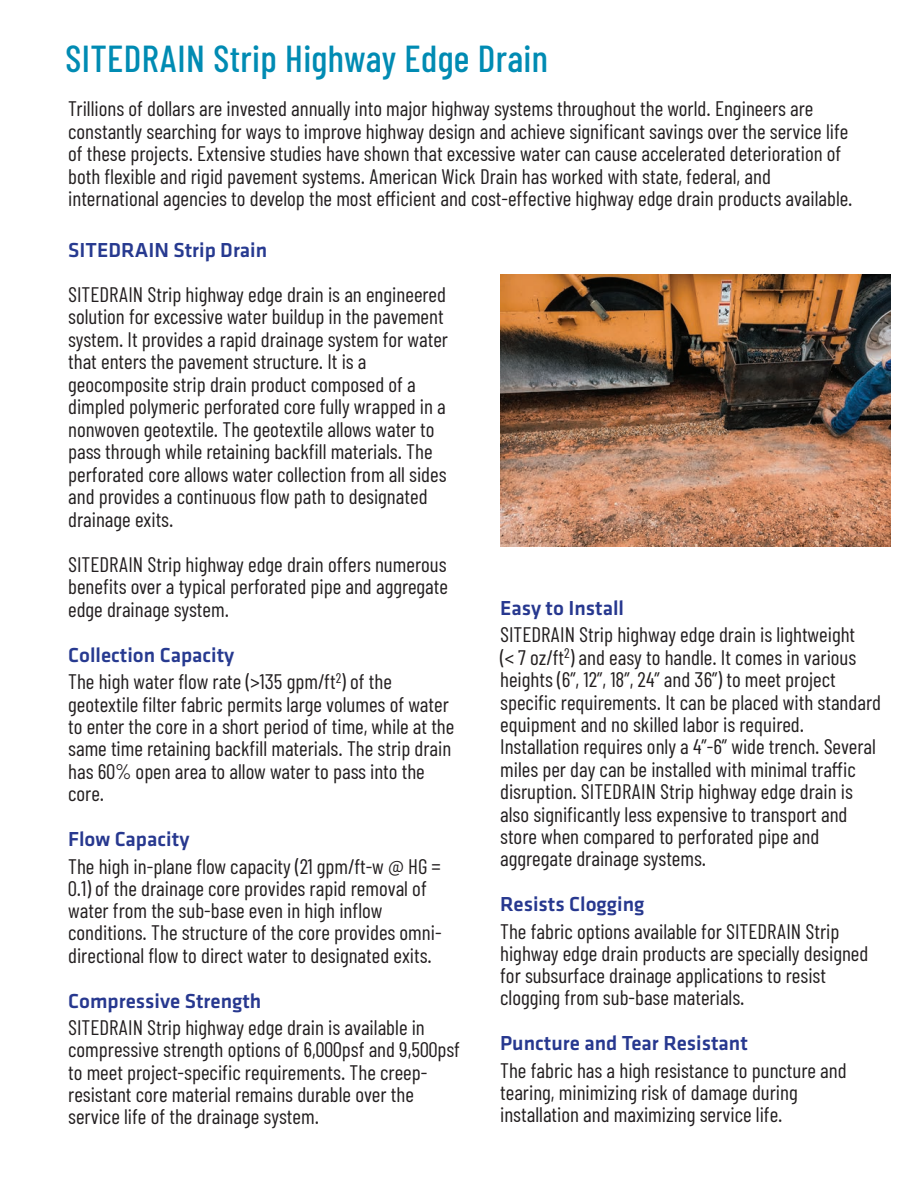
<style>
.page{position:relative;width:918px;height:1188px;background:#fff}
.page>*{position:absolute;margin:0;border:0;box-sizing:border-box;transform-origin:0 0}
.t1{font:500 37.5px "Barlow Condensed";letter-spacing:.01em;color:#008bb3}
.t2{font:21px/22.4px "Barlow Condensed";color:#231f20}
.t3{font:500 21px "Klavika";color:#27388f}
.t4{font:500 21px "Klavika";color:#273a90}
</style>
<div class="page">
<img style="left:500px;top:274px;width:391px;height:273px">
<h1 class="t1" style="left:65px;top:35px;width:485px">SITEDRAIN Strip Highway Edge Drain</h1>
<p class="t2" style="left:68px;top:97px;width:786px">Trillions of dollars are invested annually into major highway systems throughout the world. Engineers are constantly searching for ways to improve highway design and achieve significant savings over the service life of these projects. Extensive studies have shown that excessive water can cause accelerated deterioration of both flexible and rigid pavement systems. American Wick Drain has worked with state, federal, and international agencies to develop the most efficient and cost-effective highway edge drain products available.</p>
<p class="t4" style="left:68px;top:239px;width:201px">SITEDRAIN Strip Drain</p>
<p class="t2" style="left:68px;top:283px;width:381px">SITEDRAIN Strip highway edge drain is an engineered solution for excessive water buildup in the pavement system. It provides a rapid drainage system for water that enters the pavement structure. It is a geocomposite strip drain product composed of a dimpled polymeric perforated core fully wrapped in a nonwoven geotextile. The geotextile allows water to pass through while retaining backfill materials. The perforated core allows water collection from all sides and provides a continuous flow path to designated drainage exits.</p>
<p class="t2" style="left:68px;top:552px;width:381px;text-align:justify">SITEDRAIN Strip highway edge drain offers numerous benefits over a typical perforated pipe and aggregate edge drainage system.</p>
<p class="t4" style="left:68px;top:643px;width:168px">Collection Capacity</p>
<p class="t2" style="left:68px;top:670px;width:388px">The high water flow rate (&gt;135 gpm/ft<sup>2</sup>) of the geotextile filter fabric permits large volumes of water to enter the core in a short period of time, while at the same time retaining backfill materials. The strip drain has 60% open area to allow water to pass into the core.</p>
<p class="t3" style="left:68px;top:828px;width:123px">Flow Capacity</p>
<p class="t2" style="left:68px;top:854px;width:375px">The high in-plane flow capacity (21 gpm/ft-w @ HG = 0.1) of the drainage core provides rapid removal of water from the sub-base even in high inflow conditions. The structure of the core provides omni&shy;directional flow to direct water to designated exits.</p>
<p class="t3" style="left:68px;top:989px;width:195px">Compressive Strength</p>
<p class="t2" style="left:68px;top:1016px;width:393px">SITEDRAIN Strip highway edge drain is available in compressive strength options of 6,000psf and 9,500psf to meet project-specific requirements. The creep&shy;resistant core material remains durable over the service life of the drainage system.</p>
<p class="t3" style="left:500px;top:596px;width:125px">Easy to Install</p>
<p class="t2" style="left:500px;top:623px;width:382px">SITEDRAIN Strip highway edge drain is lightweight<br>(&lt; 7 oz/ft<sup>2</sup>) and easy to handle. It comes in various heights (6”, 12”, 18”, 24” and 36”) to meet project specific requirements. It can be placed with standard equipment and no skilled labor is required.<br>Installation requires only a 4”-6” wide trench. Several miles per day can be installed with minimal traffic disruption. SITEDRAIN Strip highway edge drain is also significantly less expensive to transport and store when compared to perforated pipe and aggregate drainage systems.</p>
<p class="t3" style="left:500px;top:893px;width:146px">Resists Clogging</p>
<p class="t2" style="left:500px;top:920px;width:370px">The fabric options available for SITEDRAIN Strip highway edge drain products are specially designed for subsurface drainage applications to resist clogging from sub-base materials.</p>
<p class="t3" style="left:500px;top:1032px;width:249px">Puncture and Tear Resistant</p>
<p class="t2" style="left:500px;top:1059px;width:348px">The fabric has a high resistance to puncture and tearing, minimizing risk of damage during installation and maximizing service life.</p>
</div>
